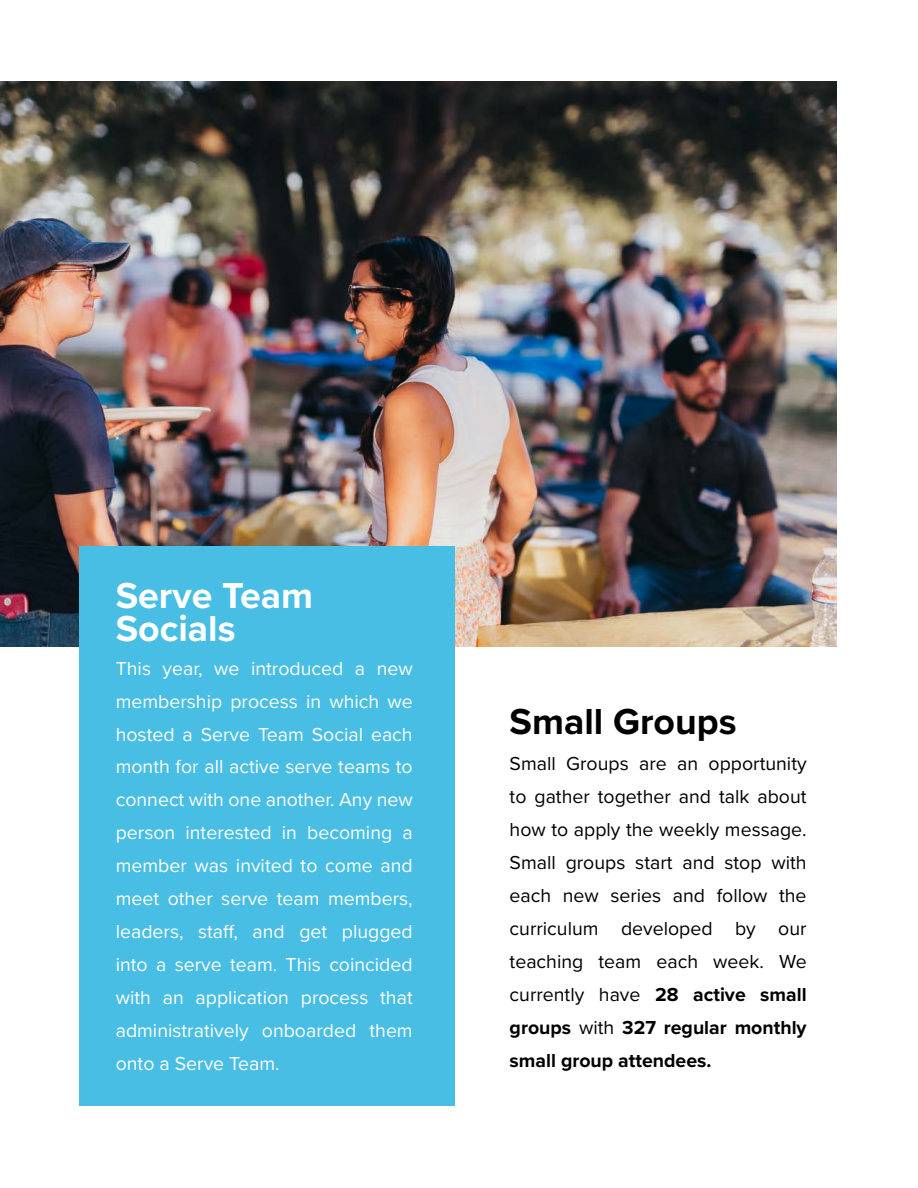
<style>
.page{position:relative;width:918px;height:1188px;background:#fff}
.page>*{position:absolute;margin:0;border:0;box-sizing:border-box;transform-origin:0 0}
.t1{font:700 37.5px/33px "Proxima Nova";color:#fff}
.t2{font:700 37.5px "Proxima Nova";color:#000}
.t3{font:19.5px/33px "Proxima Nova";color:#fff;text-align:justify}
.t4{font:19.5px/33px "Proxima Nova";color:#000;text-align:justify}
.s1{font-weight:700}
</style>
<div class="page">
<img style="left:0;top:81px;width:837px;height:566px">
<div style="left:79px;top:546px;width:376px;height:560px;background:#48bee5"></div>
<h1 class="t1" style="left:116px;top:578px;width:199px">Serve Team<br>Socials</h1>
<p class="t3" style="left:116px;top:651px;width:299px">This year, we introduced a new membership process in which we hosted a Serve Team Social each month for all active serve teams to connect with one another. Any new person interested in becoming a member was invited to come and meet other serve team members, leaders, staff, and get plugged into a serve team. This coincided with an application process that administratively onboarded them onto a Serve Team.</p>
<h1 class="t2" style="left:510px;top:693px;width:228px">Small Groups</h1>
<p class="t4" style="left:510px;top:746px;width:299px">Small Groups are an opportunity to gather together and talk about how to apply the weekly message.<br>Small groups start and stop with each new series and follow the curriculum developed by our teaching team each week. We currently have <span class="s1">28 active small groups</span> with <span class="s1">327 regular monthly small group attendees.</span></p>
</div>
